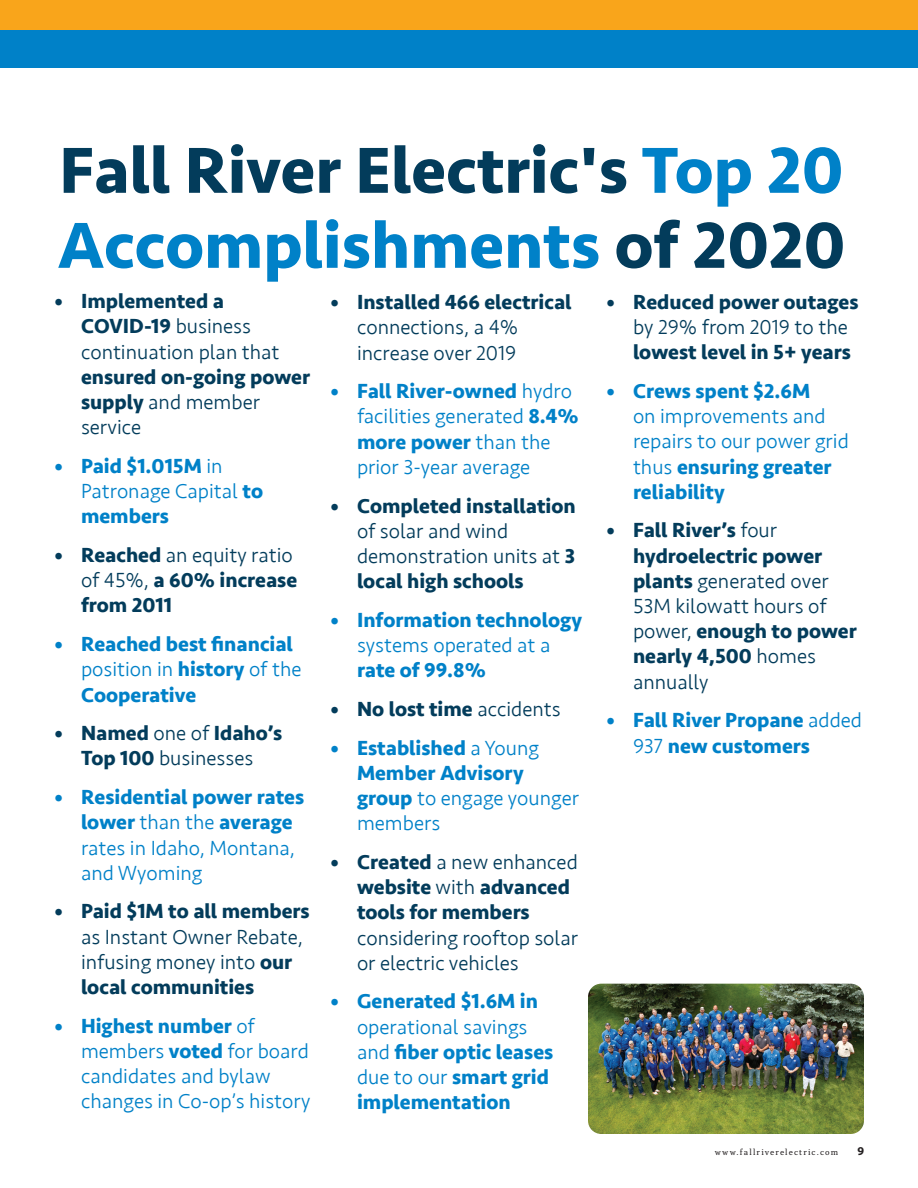
<style>
.page{position:relative;width:918px;height:1188px;background:#fff}
.page>*{position:absolute;margin:0;border:0;box-sizing:border-box;transform-origin:0 0}
.t1{font:700 67.35px/75px "Seravek";color:#033c5b}
.t2{font:700 21px/25.2px "Seravek";color:#033c5b}
.t3{font:700 21px/25.2px "Seravek";color:#0081c8}
.t4{font:300 21px/25.2px "Seravek";color:#0081c8}
.t5{font:300 21px/25.2px "Seravek";color:#033c5b}
.t6{font:9px "Capitolina";letter-spacing:.125em;color:#231f20}
.s1{color:#0081c8}
.s2{font-weight:700}
.s3{font-weight:300}
.s4{font-family:"Myriad";font-weight:700;font-size:12px}
</style>
<div class="page">
<div style="left:0;top:0;width:918px;height:54px;background:#f9a51b"></div>
<div style="left:0;top:30px;width:918px;height:37px;background:#0081c8"></div>
<img style="left:588px;top:984px;width:276px;height:150px">
<h1 class="t1" style="left:57px;top:132px;width:790px">Fall River Electric's <span class="s1">Top 20<br>Accomplishments</span> of 2020</h1>
<p class="t5" style="left:81px;top:289px;width:200px;text-indent:-27px"><span class="s2">• Implemented a<br>COVID-19</span> business continuation plan that</p>
<p class="t2" style="left:81px;top:364px;width:231px">ensured on-going power supply <span class="s3">and member service</span></p>
<p class="t3" style="left:81px;top:453px;width:184px;text-indent:-27px">• Paid $1.015M <span class="s3">in<br>Patronage Capital</span> to members</p>
<p class="t2" style="left:81px;top:542px;width:218px;text-indent:-27px">• Reached <span class="s3">an equity ratio of 45%,</span> a 60% increase from 2011</p>
<p class="t3" style="left:81px;top:631px;width:222px;text-indent:-27px">• Reached best financial <span class="s3">position in</span> history <span class="s3">of the<br></span>Cooperative</p>
<p class="t2" style="left:54px;top:720px;width:230px;text-align:center">• Named <span class="s3">one of</span> Idaho’s<br>Top 100 <span class="s3">businesses</span></p>
<p class="t4" style="left:81px;top:785px;width:225px;text-indent:-27px"><span class="s2">• Residential power rates lower</span> than the <span class="s2">average </span>rates in Idaho, Montana, and Wyoming</p>
<p class="t2" style="left:54px;top:899px;width:257px">• Paid $1M to all members</p>
<p class="t5" style="left:81px;top:924px;width:223px">as Instant Owner Rebate, infusing money into <span class="s2">our local communities</span></p>
<p class="t4" style="left:81px;top:1014px;width:231px;text-indent:-27px"><span class="s2">• Highest number</span> of members <span class="s2">voted</span> for board candidates and bylaw changes in Co-op’s history</p>
<p class="t2" style="left:330px;top:289px;width:243px">• Installed 466 electrical</p>
<p class="t5" style="left:357px;top:315px;width:163px">connections, a 4% increase over 2019</p>
<p class="t4" style="left:357px;top:379px;width:223px;text-indent:-27px"><span class="s2">• Fall River-owned</span> hydro facilities generated <span class="s2">8.4% more power</span> than the prior 3-year average</p>
<p class="t2" style="left:330px;top:493px;width:247px">• Completed installation</p>
<p class="t5" style="left:357px;top:519px;width:220px">of solar and wind demonstration units at <span class="s2">3 local high schools</span></p>
<p class="t3" style="left:330px;top:607px;width:253px">• Information technology</p>
<p class="t4" style="left:357px;top:633px;width:195px">systems operated at a</p>
<p class="t3" style="left:357px;top:657px;width:131px">rate of 99.8%</p>
<p class="t2" style="left:330px;top:696px;width:232px">• No lost time <span class="s3">accidents</span></p>
<p class="t3" style="left:357px;top:735px;width:224px;text-indent:-27px">• Established <span class="s3">a Young<br></span>Member Advisory group <span class="s3">to engage younger members</span></p>
<p class="t2" style="left:357px;top:849px;width:222px;text-indent:-27px">• Created <span class="s3">a new enhanced </span>website <span class="s3">with</span> advanced tools for members</p>
<p class="t5" style="left:357px;top:925px;width:223px">considering rooftop solar or electric vehicles</p>
<p class="t3" style="left:330px;top:989px;width:210px">• Generated $1.6M in</p>
<p class="t3" style="left:357px;top:1014px;width:198px"><span class="s3">operational savings and</span> fiber optic leases <span class="s3">due to our</span> smart grid implementation</p>
<p class="t2" style="left:606px;top:289px;width:254px">• Reduced power outages</p>
<p class="t5" style="left:633px;top:315px;width:216px">by 29% from 2019 to the</p>
<p class="t2" style="left:633px;top:339px;width:219px">lowest level in 5+ years</p>
<p class="t3" style="left:606px;top:378px;width:206px">• Crews spent $2.6M</p>
<p class="t4" style="left:633px;top:404px;width:217px">on improvements and repairs to our power grid thus <span class="s2">ensuring greater reliability</span></p>
<p class="t2" style="left:633px;top:518px;width:225px;text-indent:-27px">• Fall River’s <span class="s3">four </span>hydroelectric power plants <span class="s3">generated over<br>53M kilowatt hours of power,</span> enough to power nearly 4,500 <span class="s3">homes annually</span></p>
<p class="t3" style="left:633px;top:707px;width:231px;text-indent:-27px">• Fall River Propane <span class="s3">added<br>937</span> new customers</p>
<p class="t6" style="left:715px;top:1147px;width:151px">www.fallriverelectric.com <span class="s4">9</span></p>
</div>
